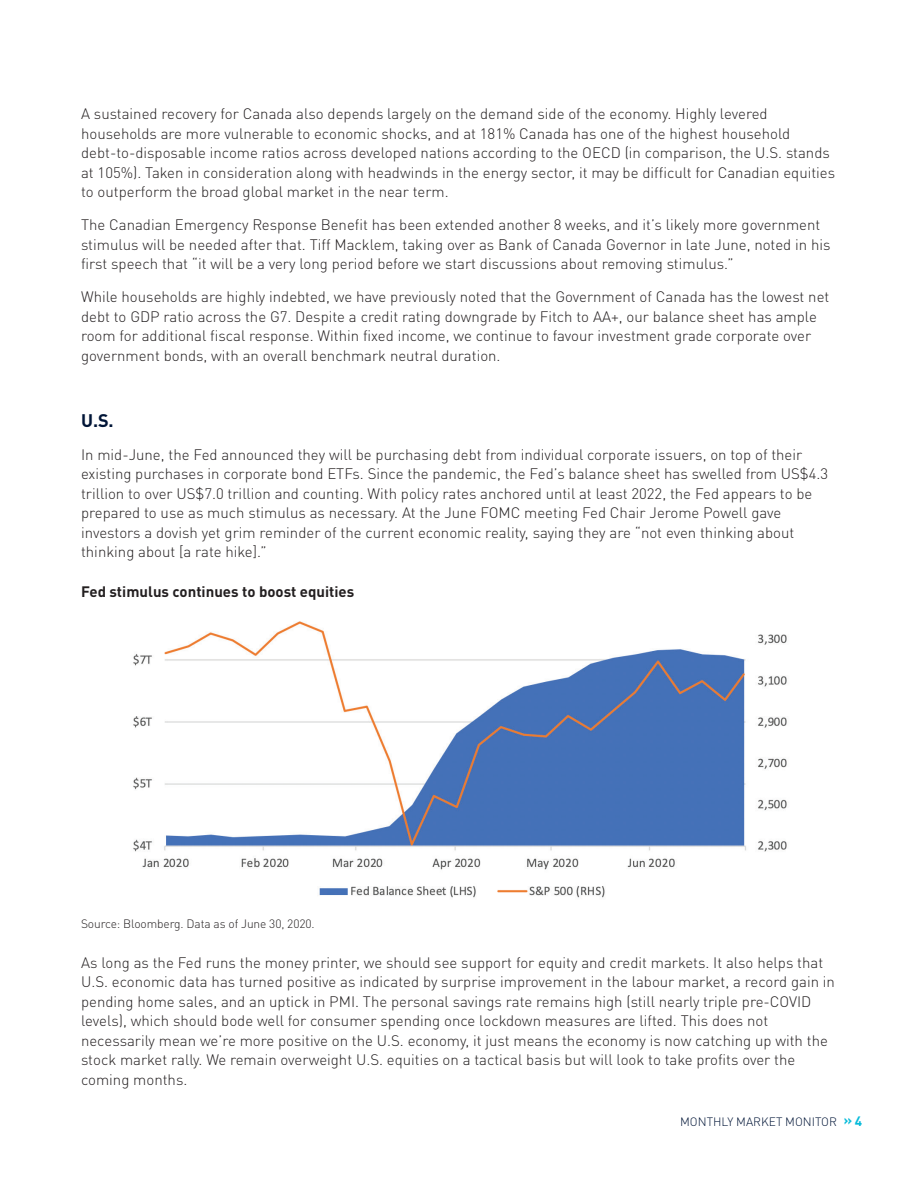
<style>
.page{position:relative;width:918px;height:1188px;background:#fff}
.page>*{position:absolute;margin:0;border:0;box-sizing:border-box;transform-origin:0 0}
.t1{font:700 18px "DIN Pro";color:#001537}
.t2{font:300 15px/19.5px "DIN Pro";color:#231f20}
.t3{font:700 15px "DIN Pro";color:#231f20}
.t4{font:300 12px "DIN Pro";letter-spacing:-.01em;color:#231f20}
.t5{font:300 12px "DIN Pro";color:#001537}
.s1{font-weight:700;font-size:13.5px;color:#07bbda}
</style>
<div class="page">
<img style="left:133px;top:621px;width:654px;height:277px">
<p class="t2" style="left:81px;top:103px;width:756px">A sustained recovery for Canada also depends largely on the demand side of the economy. Highly levered households are more vulnerable to economic shocks, and at 181% Canada has one of the highest household debt-to-disposable income ratios across developed nations according to the OECD (in comparison, the U.S. stands at 105%). Taken in consideration along with headwinds in the energy sector, it may be difficult for Canadian equities to outperform the broad global market in the near term.</p>
<p class="t2" style="left:81px;top:214px;width:751px">The Canadian Emergency Response Benefit has been extended another 8 weeks, and it’s likely more government stimulus will be needed after that. Tiff Macklem, taking over as Bank of Canada Governor in late June, noted in his first speech that “it will be a very long period before we start discussions about removing stimulus.”</p>
<p class="t2" style="left:81px;top:286px;width:750px">While households are highly indebted, we have previously noted that the Government of Canada has the lowest net debt to GDP ratio across the G7. Despite a credit rating downgrade by Fitch to AA+, our balance sheet has ample room for additional fiscal response. Within fixed income, we continue to favour investment grade corporate over government bonds, with an overall benchmark neutral duration.</p>
<p class="t1" style="left:81px;top:406px;width:34px">U.S.</p>
<p class="t2" style="left:81px;top:444px;width:749px">In mid-June, the Fed announced they will be purchasing debt from individual corporate issuers, on top of their existing purchases in corporate bond ETFs. Since the pandemic, the Fed’s balance sheet has swelled from US$4.3 trillion to over US$7.0 trillion and counting. With policy rates anchored until at least 2022, the Fed appears to be prepared to use as much stimulus as necessary. At the June FOMC meeting Fed Chair Jerome Powell gave investors a dovish yet grim reminder of the current economic reality, saying they are “not even thinking about thinking about [a rate hike].”</p>
<p class="t3" style="left:81px;top:580px;width:275px">Fed stimulus continues to boost equities</p>
<p class="t4" style="left:81px;top:915px;width:235px">Source: Bloomberg. Data as of June 30, 2020.</p>
<p class="t2" style="left:81px;top:952px;width:755px">As long as the Fed runs the money printer, we should see support for equity and credit markets. It also helps that U.S. economic data has turned positive as indicated by surprise improvement in the labour market, a record gain in pending home sales, and an uptick in PMI. The personal savings rate remains high (still nearly triple pre-COVID levels), which should bode well for consumer spending once lockdown measures are lifted. This does not necessarily mean we’re more positive on the U.S. economy, it just means the economy is now catching up with the stock market rally. We remain overweight U.S. equities on a tactical basis but will look to take profits over the coming months.</p>
<p class="t5" style="left:680px;top:1113px;width:184px">MONTHLY MARKET MONITOR <span class="s1">» 4</span></p>
</div>
